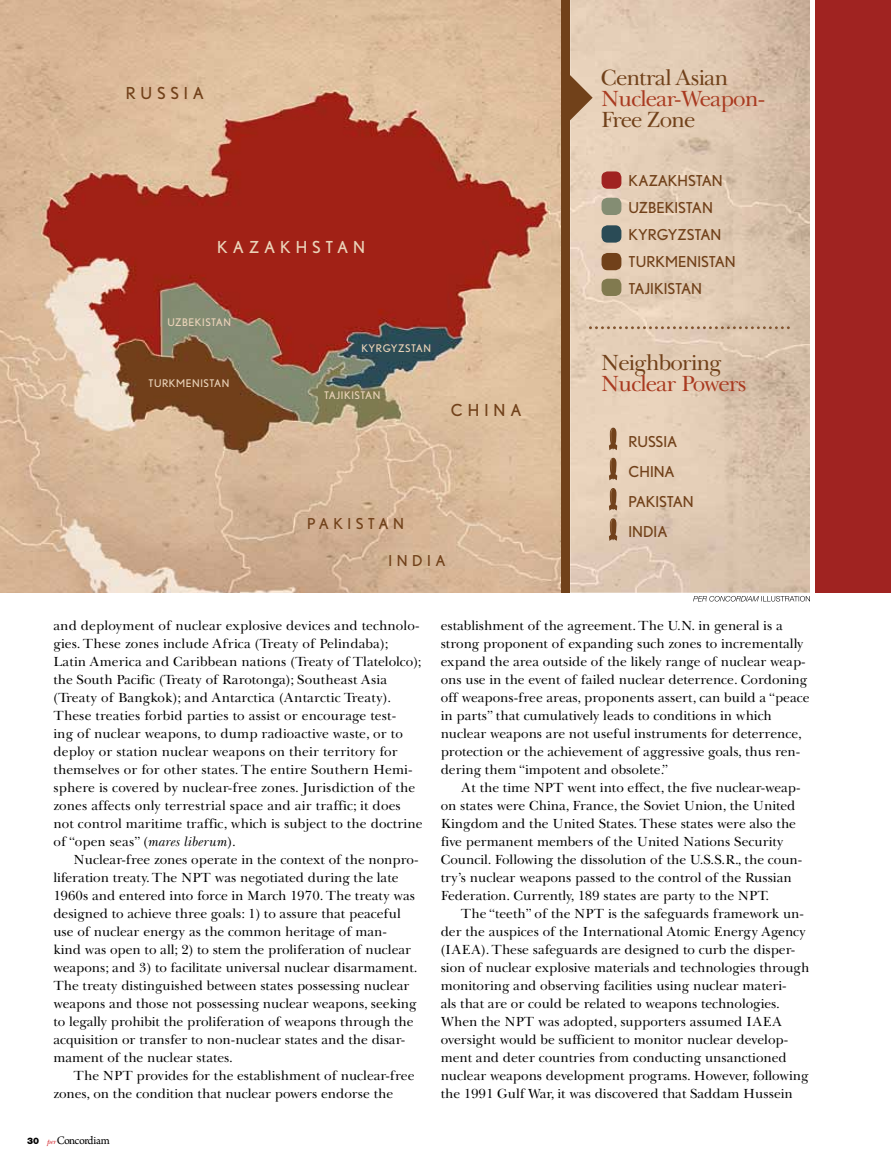
<style>
.page{position:relative;width:891px;height:1161px;background:#fff}
.page>*{position:absolute;margin:0;border:0;box-sizing:border-box;transform-origin:0 0}
.t1{font:22.5px "Baskerville Cyr LT Std Upright";letter-spacing:-.04em;color:#71411a}
.t2{font:22.5px "Baskerville Cyr LT Std Upright";letter-spacing:-.04em;color:#a93a20}
.t3{font:16.5px "Nobel";letter-spacing:.3em;color:#71411a}
.t4{font:16.5px "Nobel";letter-spacing:.3em;color:#ead3b9}
.t5{font:15px/27px "Nobel";color:#71411a}
.t6{font:15px "Nobel";letter-spacing:.3em;color:#71411a}
.t7{font:13.5px/18px "Baskerville Cyr LT Std Upright";color:#000}
.t8{font:12px "Arno Pro";letter-spacing:-.05em;color:#000}
.t9{font:10.5px "Nobel";letter-spacing:.05em;color:#ead3b9}
.s1{font-family:"Baskerville Cyr LT Std Incline"}
.s2{font-family:"Helvetica Neue LT Std";font-weight:900;font-size:9px}
.s3{font-family:"New Baskerville Std";font-style:italic;font-size:7.5px;color:#d2232a}
</style>
<div class="page">
<img style="left:570px;top:0;width:240px;height:593px">
<svg style="left:561px;top:72px;width:32px;height:51px"></svg>
<img style="left:0;top:0;width:561px;height:593px">
<div style="left:602px;top:171px;width:19px;height:18px;background:#a02321;border-radius:6px"></div>
<div style="left:602px;top:198px;width:19px;height:17px;background:#848d73;border-radius:6px"></div>
<div style="left:602px;top:225px;width:19px;height:18px;background:#2a4b56;border-radius:6px"></div>
<div style="left:602px;top:253px;width:19px;height:17px;background:#71411a;border-radius:6px"></div>
<div style="left:602px;top:279px;width:19px;height:17px;background:#817a4f;border-radius:6px"></div>
<img style="left:589px;top:326px;width:201px;height:3px">
<svg style="left:609px;top:426px;width:8px;height:24px"></svg>
<svg style="left:609px;top:456px;width:8px;height:24px"></svg>
<svg style="left:609px;top:486px;width:8px;height:55px"></svg>
<div style="left:815px;top:0;width:76px;height:593px;background:#a02321"></div>
<svg style="left:693px;top:596px;width:117px;height:6px"></svg>
<p class="t3" style="left:126px;top:84px;width:80px">RUSSIA</p>
<p class="t4" style="left:217px;top:237px;width:150px">KAZAKHSTAN</p>
<p class="t9" style="left:167px;top:316px;width:65px">UZBEKISTAN</p>
<p class="t9" style="left:149px;top:377px;width:82px">TURKMENISTAN</p>
<p class="t9" style="left:361px;top:342px;width:71px">KYRGYZSTAN</p>
<p class="t9" style="left:324px;top:389px;width:58px">TAJIKISTAN</p>
<p class="t3" style="left:451px;top:401px;width:72px">CHINA</p>
<p class="t6" style="left:307px;top:515px;width:98px">PAKISTAN</p>
<p class="t5" style="left:389px;top:547px;width:58px">INDIA</p>
<h1 class="t1" style="left:601px;top:65px;width:129px">central Asian</h1>
<h1 class="t2" style="left:601px;top:86px;width:166px">Nuclear-Weapon-</h1>
<h1 class="t1" style="left:601px;top:107px;width:96px">Free Zone</h1>
<p class="t5" style="left:629px;top:167px;width:109px">KAZAKHSTAN<br>UZBEKISTAN<br>KYRGYZSTAN<br>TURKMENISTAN<br>TAJIKISTAN</p>
<h1 class="t1" style="left:601px;top:350px;width:123px">Neighboring</h1>
<h1 class="t2" style="left:601px;top:371px;width:147px">Nuclear Powers</h1>
<p class="t5" style="left:629px;top:427px;width:67px;line-height:30px">RUSSIA<br>CHINA<br>PAKISTAN<br>INDIA</p>
<p class="t7" style="left:53px;top:617px;width:371px">and deployment of nuclear explosive devices and technolo&shy;gies. these zones include Africa (treaty of Pelindaba); Latin America and caribbean nations (treaty of tlatelolco); the south Pacific (treaty of rarotonga); southeast Asia (treaty of Bangkok); and Antarctica (Antarctic treaty). these treaties forbid parties to assist or encourage test-<br>ing of nuclear weapons, to dump radioactive waste, or to deploy or station nuclear weapons on their territory for themselves or for other states. the entire southern hemi&shy;sphere is covered by nuclear-free zones. Jurisdiction of the zones affects only terrestrial space and air traffic; it does not control maritime traffic, which is subject to the doctrine of “open seas” (<span class="s1">mares liberum</span>).</p>
<p class="t7" style="left:53px;top:851px;width:367px;text-indent:20px">Nuclear-free zones operate in the context of the nonpro&shy;liferation treaty. the NPt was negotiated during the late 1960s and entered into force in March 1970. the treaty was designed to achieve three goals: 1) to assure that peaceful use of nuclear energy as the common heritage of man-<br>kind was open to all; 2) to stem the proliferation of nuclear weapons; and 3) to facilitate universal nuclear disarmament. the treaty distinguished between states possessing nuclear weapons and those not possessing nuclear weapons, seeking to legally prohibit the proliferation of weapons through the acquisition or transfer to non-nuclear states and the disar&shy;mament of the nuclear states.</p>
<p class="t7" style="left:53px;top:1067px;width:363px;text-indent:20px">the NPt provides for the establishment of nuclear-free zones, on the condition that nuclear powers endorse the</p>
<p class="t8" style="left:27px;top:1134px;width:84px"><span class="s2">30</span> <span class="s3">per</span>Concordiam</p>
<p class="t7" style="left:441px;top:617px;width:370px">establishment of the agreement. the U.N. in general is a strong proponent of expanding such zones to incrementally expand the area outside of the likely range of nuclear weap&shy;ons use in the event of failed nuclear deterrence. cordoning off weapons-free areas, proponents assert, can build a “peace in parts” that cumulatively leads to conditions in which nuclear weapons are not useful instruments for deterrence, protection or the achievement of aggressive goals, thus ren&shy;dering them “impotent and obsolete.”</p>
<p class="t7" style="left:441px;top:779px;width:363px;text-indent:20px">At the time NPt went into effect, the five nuclear-weap&shy;on states were china, France, the soviet Union, the United Kingdom and the United states. these states were also the five permanent members of the United Nations security council. Following the dissolution of the U.s.s.r., the coun&shy;try’s nuclear weapons passed to the control of the russian Federation. currently, 189 states are party to the NPt.</p>
<p class="t7" style="left:441px;top:905px;width:370px;text-indent:20px">the “teeth” of the NPt is the safeguards framework un&shy;der the auspices of the international Atomic energy Agency (iAeA). these safeguards are designed to curb the disper&shy;sion of nuclear explosive materials and technologies through monitoring and observing facilities using nuclear materi-<br>als that are or could be related to weapons technologies.<br>When the NPt was adopted, supporters assumed iAeA oversight would be sufficient to monitor nuclear develop&shy;ment and deter countries from conducting unsanctioned nuclear weapons development programs. however, following the 1991 Gulf War, it was discovered that saddam hussein</p>
</div>
